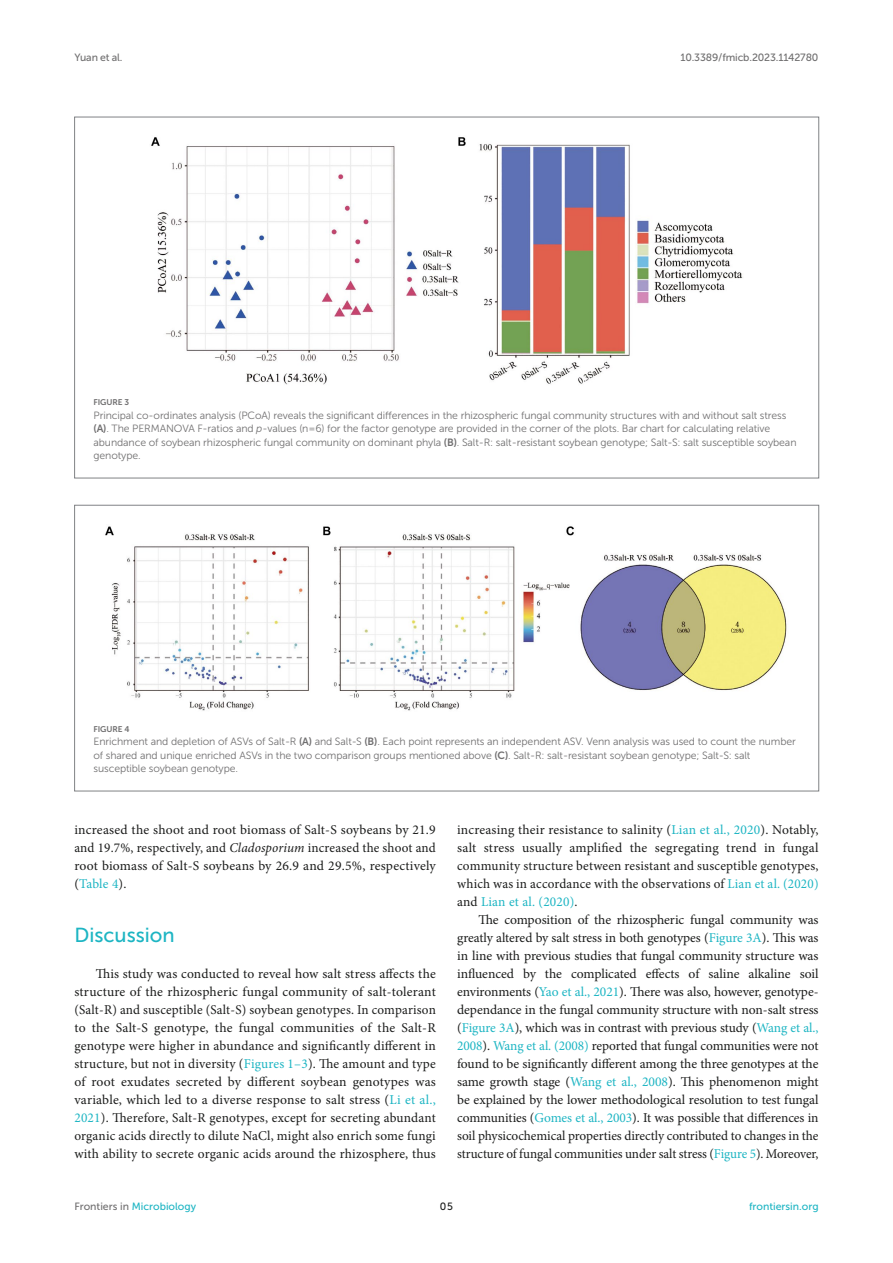
<style>
.page{position:relative;width:893px;height:1263px;background:#fff}
.page>*{position:absolute;margin:0;border:0;box-sizing:border-box;transform-origin:0 0}
.HEAD_1{font:20.25px "Museo Sans 500";color:#1db5c3}
.TEXT_FLUSH{font:13.5px/18px "Minion Pro";letter-spacing:.015em;color:#1b1c1b;text-align:justify}
.TEXT{font:13.5px/18px "Minion Pro";letter-spacing:-.005em;color:#1b1c1b;text-align:justify}
.FIG_LEG{font:10.5px/13.5px "Museo Sans 300";letter-spacing:-.01em;color:#706f70}
.t1{font:10.5px "Museo Sans 500";color:#1db5c3}
.t2{font:10.5px "Museo Sans 500";letter-spacing:-.015em;color:#706f70}
.t3{font:10.5px "Museo Sans 500";color:#1b1c1b}
.FIG_HD{font:8.25px "Museo Sans 700";letter-spacing:-.01em;color:#706f70}
.s1{font-family:"Museo Sans 700"}
.s2{font-style:italic}
.s3{color:#1db5c3}
.s4{color:#706f70}
</style>
<div class="page">
<img style="left:151px;top:137px;width:592px;height:248px">
<img style="left:105px;top:526px;width:682px;height:185px">
<p class="t2" style="left:74px;top:51px;width:50px">Yuan et al.</p>
<p class="t2" style="left:680px;top:51px;width:140px">10.3389/fmicb.2023.1142780</p>
<p class="FIG_HD" style="left:94px;top:398px;width:37px">FIGURE 3</p>
<p class="FIG_LEG" style="left:94px;top:408px;width:704px">Principal co-ordinates analysis (PCoA) reveals the significant differences in the rhizospheric fungal community structures with and without salt stress <span class="s1">(A)</span>. The PERMANOVA F-ratios and <span class="s2">p</span>-values (n = 6) for the factor genotype are provided in the corner of the plots. Bar chart for calculating relative abundance of soybean rhizospheric fungal community on dominant phyla <span class="s1">(B)</span>. Salt-R: salt-resistant soybean genotype; Salt-S: salt susceptible soybean genotype.</p>
<p class="FIG_HD" style="left:94px;top:724px;width:37px">FIGURE 4</p>
<p class="FIG_LEG" style="left:94px;top:735px;width:704px">Enrichment and depletion of ASVs of Salt-R <span class="s1">(A)</span> and Salt-S <span class="s1">(B)</span>. Each point represents an independent ASV. Venn analysis was used to count the number of shared and unique enriched ASVs in the two comparison groups mentioned above <span class="s1">(C)</span>. Salt-R: salt-resistant soybean genotype; Salt-S: salt susceptible soybean genotype.</p>
<p class="TEXT_FLUSH" style="left:74px;top:821px;width:363px">increased the shoot and root biomass of Salt-S soybeans by 21.9 and 19.7%, respectively, and <span class="s2">Cladosporium</span> increased the shoot and root biomass of Salt-S soybeans by 26.9 and 29.5%, respectively (<span class="s3">Table 4</span>).</p>
<p class="HEAD_1" style="left:74px;top:924px;width:102px">Discussion</p>
<p class="TEXT_FLUSH" style="left:74px;top:965px;width:363px;text-indent:21px">This study was conducted to reveal how salt stress affects the structure of the rhizospheric fungal community of salt-tolerant (Salt-R) and susceptible (Salt-S) soybean genotypes. In comparison to the Salt-S genotype, the fungal communities of the Salt-R genotype were higher in abundance and significantly different in structure, but not in diversity (<span class="s3">Figures 1–3</span>). The amount and type of root exudates secreted by different soybean genotypes was variable, which led to a diverse response to salt stress (<span class="s3">Li et al., 2021</span>). Therefore, Salt-R genotypes, except for secreting abundant organic acids directly to dilute NaCl, might also enrich some fungi with ability to secrete organic acids around the rhizosphere, thus</p>
<p class="TEXT_FLUSH" style="left:457px;top:821px;width:363px">increasing their resistance to salinity (<span class="s3">Lian et al., 2020</span>). Notably, salt stress usually amplified the segregating trend in fungal community structure between resistant and susceptible genotypes, which was in accordance with the observations of <span class="s3">Lian et al. (2020) </span>and <span class="s3">Lian et al. (2020)</span>.</p>
<p class="TEXT" style="left:457px;top:911px;width:363px;text-indent:21px">The composition of the rhizospheric fungal community was greatly altered by salt stress in both genotypes (<span class="s3">Figure 3A</span>). This was in line with previous studies that fungal community structure was influenced by the complicated effects of saline alkaline soil environments (<span class="s3">Yao et al., 2021</span>). There was also, however, genotype&shy;dependance in the fungal community structure with non-salt stress (<span class="s3">Figure 3A</span>), which was in contrast with previous study (<span class="s3">Wang et al., 2008</span>). <span class="s3">Wang et al. (2008)</span> reported that fungal communities were not found to be significantly different among the three genotypes at the same growth stage (<span class="s3">Wang et al., 2008</span>). This phenomenon might be explained by the lower methodological resolution to test fungal communities (<span class="s3">Gomes et al., 2003</span>). It was possible that differences in soil physicochemical properties directly contributed to changes in the structure of fungal communities under salt stress (<span class="s3">Figure 5</span>). Moreover,</p>
<p class="t1" style="left:74px;top:1200px;width:123px"><span class="s4">Frontiers in</span> Microbiology</p>
<p class="t3" style="left:440px;top:1200px;width:14px">05</p>
<p class="t1" style="left:749px;top:1200px;width:71px">frontiersin.org</p>
</div>
